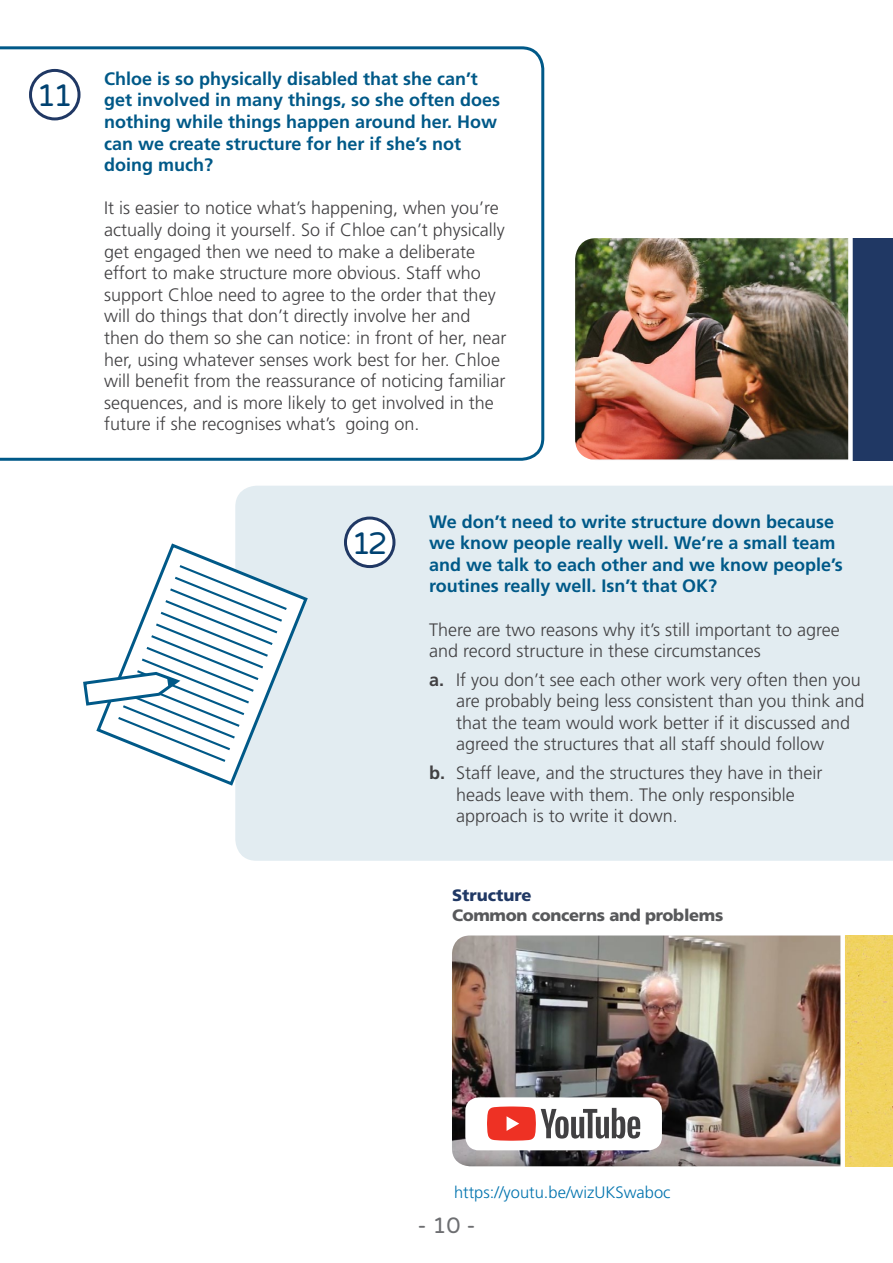
<style>
.page{position:relative;width:893px;height:1263px;background:#fff}
.page>*{position:absolute;margin:0;border:0;box-sizing:border-box;transform-origin:0 0}
.t1{font:31.5px "Varela Round";color:#004271}
.t2{font:22.5px "Varela Round";color:#6d6e71}
.t3{font:300 18px/21.6px "Frutiger LT Std";color:#414042}
.t4{font:700 18px/21.6px "Frutiger LT Std";color:#005988}
.t5{font:300 16.5px "Frutiger LT Std";color:#0073ae}
.t6{font:900 16.5px "Frutiger LT Std";letter-spacing:-.02em;color:#58595b}
.t7{font:900 16.5px "Frutiger LT Std";color:#203864}
.s1{font-weight:700}
</style>
<div class="page">
<svg style="left:0;top:46px;width:545px;height:415px"></svg>
<div style="left:235px;top:486px;width:658px;height:375px;background:#e2ecf1"></div>
<img style="left:452px;top:935px;width:388px;height:231px">
<div style="left:465px;top:1097px;width:197px;height:53px;background:#fff;border-radius:14px"></div>
<svg style="left:487px;top:1106px;width:153px;height:35px"></svg>
<img style="left:845px;top:935px;width:48px;height:231px">
<img style="left:575px;top:238px;width:273px;height:221px">
<div style="left:850px;top:238px;width:43px;height:222px;background:#203864"></div>
<div style="left:848px;top:160px;width:5px;height:323px;background:#fff"></div>
<svg style="left:164px;top:541px;width:146px;height:247px"></svg>
<svg style="left:83px;top:563px;width:206px;height:201px"></svg>
<div style="left:31px;top:70px;width:48px;height:49px;background:#fff;border-radius:50%"></div>
<div style="left:29px;top:69px;width:52px;height:51px;border:3px solid #203864;border-radius:50%"></div>
<div style="left:345px;top:518px;width:49px;height:49px;background:#fff;border-radius:50%"></div>
<div style="left:344px;top:516px;width:51px;height:52px;border:3px solid #203864;border-radius:50%"></div>
<h1 class="t1" style="left:36px;top:74px;width:38px">11</h1>
<p class="t4" style="left:104px;top:68px;width:398px">Chloe is so physically disabled that she can’t get involved in many things, so she often does nothing while things happen around her. How can we create structure for her if she’s not doing much?</p>
<p class="t3" style="left:104px;top:198px;width:404px">It is easier to notice what’s happening, when you’re actually doing it yourself. So if Chloe can’t physically get engaged then we need to make a deliberate effort to make structure more obvious. Staff who support Chloe need to agree to the order that they will do things that don’t directly involve her and then do them so she can notice: in front of her, near her, using whatever senses work best for her. Chloe will benefit from the reassurance of noticing familiar sequences, and is more likely to get involved in the future if she recognises what’s going on.</p>
<h1 class="t1" style="left:351px;top:521px;width:38px">12</h1>
<p class="t4" style="left:429px;top:510px;width:415px">We don’t need to write structure down because we know people really well. We’re a small team and we talk to each other and we know people’s routines really well. Isn’t that OK?</p>
<p class="t3" style="left:429px;top:619px;width:412px">There are two reasons why it’s still important to agree and record structure in these circumstances</p>
<p class="t3" style="left:456px;top:669px;width:410px;text-indent:-27px"><span class="s1">a.</span> If you don’t see each other work very often then you are probably being less consistent than you think and that the team would work better if it discussed and agreed the structures that all staff should follow</p>
<p class="t3" style="left:456px;top:762px;width:368px;text-indent:-27px"><span class="s1">b.</span> Staff leave, and the structures they have in their heads leave with them. The only responsible approach is to write it down.</p>
<p class="t7" style="left:452px;top:886px;width:81px">Structure</p>
<p class="t6" style="left:452px;top:905px;width:273px">Common concerns and problems</p>
<p class="t5" style="left:454px;top:1183px;width:218px">https://youtu.be/wizUKSwaboc</p>
<p class="t2" style="left:417px;top:1210px;width:60px">- 10 -</p>
</div>
